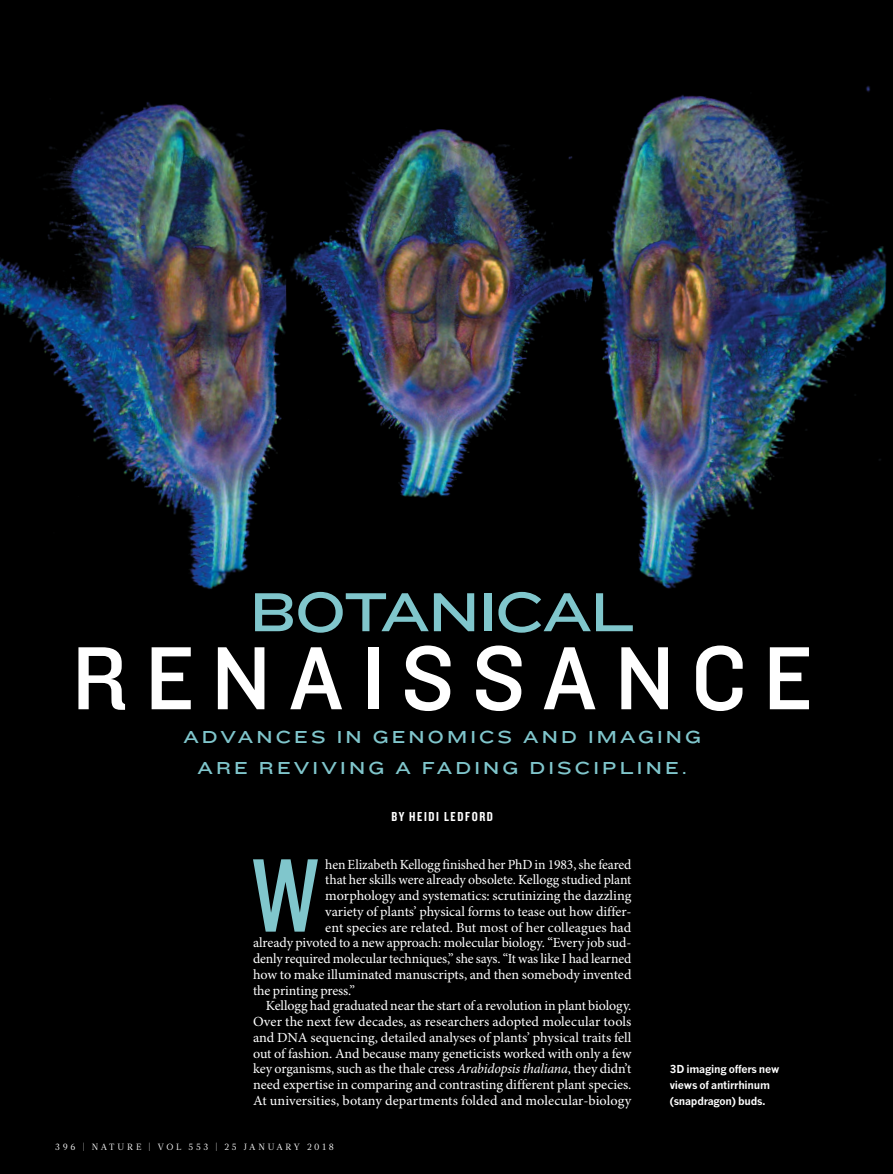
<style>
.page{position:relative;width:893px;height:1174px;background:#000}
.page>*{position:absolute;margin:0;border:0;box-sizing:border-box;transform-origin:0 0}
.BODY_DROP_CAP{font:108.6px "Knockout 29 Junior Ltweight";color:#80c6cc}
.HEAD_42{font:93px "Knockout 31 Junior Middlewt";letter-spacing:.19em;color:#fff}
.HEAD_42-2{font:57px "Knockout 34 Junior Sumo";letter-spacing:-.02em;color:#80c6cc}
.AUTHOR_BYLINE{font:18px/31.5px "Knockout 34 Junior Sumo";letter-spacing:.175em;color:#80c6cc;text-align:center}
.BODY_DROP_CAP-2{font:13.95px "Minion Pro";letter-spacing:-.005em;color:#fff}
.BODY_INDENT{font:13.95px/15.8px "Minion Pro";letter-spacing:.005em;color:#fff;text-align:justify}
.AUTHOR_BYLINE-2{font:13.5px "Knockout 49 Liteweight";letter-spacing:.12em;color:#fff}
.PIC_CAPTION{font:700 10.8px/15.8px "News Gothic MTOT";letter-spacing:-.02em;color:#fff}
.t1{font:9px "Glosa Math";letter-spacing:.3em;color:#fff}
.s1{font-style:italic}
</style>
<div class="page">
<img style="left:0;top:86px;width:887px;height:503px">
<p class="HEAD_42-2" style="left:250px;top:571px;width:387px">BOTANICAL</p>
<p class="HEAD_42" style="left:72px;top:614px;width:742px">RENAISSANCE</p>
<p class="AUTHOR_BYLINE" style="left:183px;top:720px;width:519px">ADVANCES IN GENOMICS AND IMAGING<br>ARE REVIVING A FADING DISCIPLINE.</p>
<p class="AUTHOR_BYLINE-2" style="left:391px;top:808px;width:103px">BY HEIDI LEDFORD</p>
<p class="BODY_DROP_CAP" style="left:252px;top:825px;width:69px">W</p>
<p class="BODY_DROP_CAP-2" style="left:325px;top:855px;width:308px">hen Elizabeth Kellogg finished her PhD in 1983, she feared</p>
<p class="BODY_DROP_CAP-2" style="left:325px;top:871px;width:308px">that her skills were already obsolete. Kellogg studied plant</p>
<p class="BODY_DROP_CAP-2" style="left:325px;top:887px;width:308px">morphology and systematics: scrutinizing the dazzling</p>
<p class="BODY_DROP_CAP-2" style="left:325px;top:903px;width:308px">variety of plants’ physical forms to tease out how differ-</p>
<p class="BODY_DROP_CAP-2" style="left:325px;top:918px;width:308px">ent species are related. But most of her colleagues had</p>
<p class="BODY_DROP_CAP-2" style="left:253px;top:934px;width:380px">already pivoted to a new approach: molecular biology. “Every job sud-</p>
<p class="BODY_DROP_CAP-2" style="left:253px;top:950px;width:380px">denly required molecular techniques,” she says. “It was like I had learned</p>
<p class="BODY_DROP_CAP-2" style="left:253px;top:966px;width:380px">how to make illuminated manuscripts, and then somebody invented</p>
<p class="BODY_DROP_CAP-2" style="left:253px;top:981px;width:104px">the printing press.”</p>
<p class="BODY_INDENT" style="left:253px;top:998px;width:380px;text-indent:13px">Kellogg had graduated near the start of a revolution in plant biology.<br>Over the next few decades, as researchers adopted molecular tools and DNA sequencing, detailed analyses of plants’ physical traits fell out of fashion. And because many geneticists worked with only a few key organisms, such as the thale cress <span class="s1">Arabidopsis thaliana</span>, they didn’t need expertise in comparing and contrasting different plant species.<br>At universities, botany departments folded and molecular-biology</p>
<p class="t1" style="left:55px;top:1141px;width:280px">396 | NATURE | VOL 553 | 25 JANUARY 2018</p>
<p class="PIC_CAPTION" style="left:670px;top:1061px;width:111px">3D imaging offers new views of antirrhinum (snapdragon) buds.</p>
</div>
